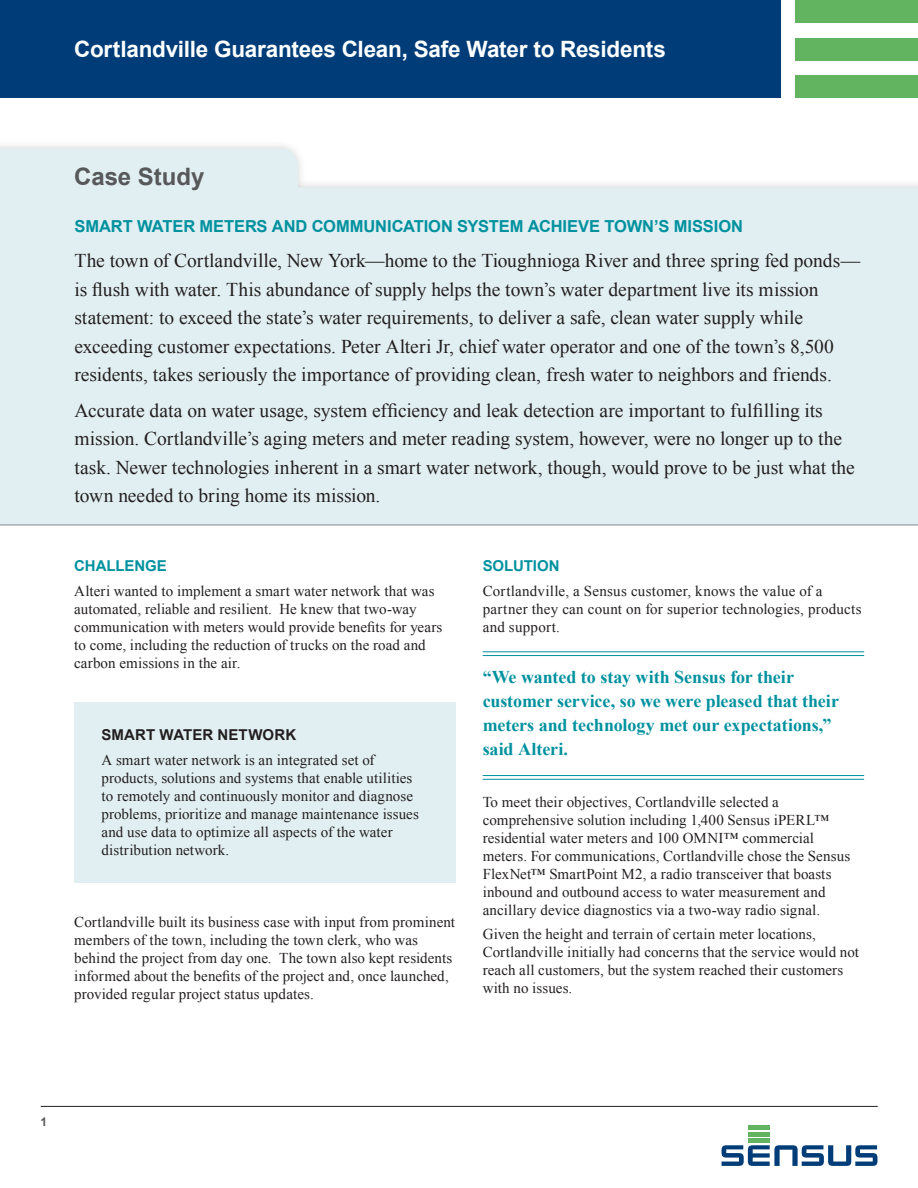
<style>
.page{position:relative;width:918px;height:1188px;background:#fff}
.page>*{position:absolute;margin:0;border:0;box-sizing:border-box;transform-origin:0 0}
.Sensus_Sub_Header{font:700 24px "Arial";color:#57585a}
.Sensus_Header{font:700 22.5px "Arial";letter-spacing:-.01em;color:#fff}
.Sensus_Main_Body{font:19.5px/28.5px "Times New Roman";letter-spacing:-.005em;color:#231f20}
.quote{font:700 18px/24px "Times New Roman";letter-spacing:-.005em;color:#00919f}
.Sensus_Main_Body_Hea{font:700 16.5px "Arial";letter-spacing:-.005em;color:#00919f}
.Sensus_Sub_Body{font:15px/18px "Times New Roman";letter-spacing:.005em;color:#231f20}
.Sensus_Sub_Body_Head{font:700 15px "Arial";letter-spacing:-.005em;color:#00919f}
.Sensus_Sub_Body_Head-2{font:700 15px "Arial";letter-spacing:.01em;color:#231f20}
.Sensus_Address{font:700 12px "Arial";color:#57585a}
</style>
<div class="page">
<div style="left:0;top:139px;width:918px;height:396px;background:#231f20;opacity:.2"></div>
<svg style="left:0;top:149px;width:918px;height:376px;background:#e2eff2"></svg>
<div style="left:0;top:0;width:781px;height:98px;background:#003d78"></div>
<div style="left:796px;top:0;width:122px;height:23px;background:#63b461"></div>
<div style="left:796px;top:38px;width:122px;height:23px;background:#63b461"></div>
<div style="left:796px;top:75px;width:122px;height:23px;background:#63b461"></div>
<div style="left:0;top:526px;width:917px;height:25px;background:#fff"></div>
<div style="left:748px;top:1125px;width:22px;height:5px;background:#63b461"></div>
<hr style="left:748px;top:1132px;width:22px;height:4px;background:#63b461">
<hr style="left:748px;top:1139px;width:22px;height:4px;background:#63b461">
<svg style="left:722px;top:1145px;width:155px;height:21px"></svg>
<hr style="left:41px;top:1106px;width:837px;height:1px;background:#231f20">
<hr style="left:0;top:525px;width:918px;height:1px;background:#939598">
<hr style="left:483px;top:651px;width:381px;height:1px;background:#00919f">
<hr style="left:483px;top:655px;width:381px;height:1px;background:#00919f">
<hr style="left:483px;top:775px;width:381px;height:1px;background:#00919f">
<hr style="left:483px;top:779px;width:381px;height:1px;background:#00919f">
<div style="left:74px;top:702px;width:382px;height:180px;background:#e1eff2"></div>
<p class="Sensus_Header" style="left:74px;top:35px;width:593px">Cortlandville Guarantees Clean, Safe Water to Residents</p>
<p class="Sensus_Sub_Header" style="left:74px;top:160px;width:132px">Case Study</p>
<p class="Sensus_Main_Body_Hea" style="left:74px;top:215px;width:670px">SMART WATER METERS AND COMMUNICATION SYSTEM ACHIEVE TOWN’S MISSION</p>
<p class="Sensus_Main_Body" style="left:74px;top:246px;width:787px">The town of Cortlandville, New York—home to the Tioughnioga River and three spring fed ponds— is flush with water. This abundance of supply helps the town’s water department live its mission statement: to exceed the state’s water requirements, to deliver a safe, clean water supply while exceeding customer expectations. Peter Alteri Jr, chief water operator and one of the town’s 8,500 residents, takes seriously the importance of providing clean, fresh water to neighbors and friends.</p>
<p class="Sensus_Main_Body" style="left:74px;top:396px;width:782px">Accurate data on water usage, system efficiency and leak detection are important to fulfilling its mission. Cortlandville’s aging meters and meter reading system, however, were no longer up to the task. Newer technologies inherent in a smart water network, though, would prove to be just what the town needed to bring home its mission.</p>
<p class="Sensus_Sub_Body_Head" style="left:74px;top:556px;width:94px">CHALLENGE</p>
<p class="Sensus_Sub_Body" style="left:74px;top:582px;width:370px">Alteri wanted to implement a smart water network that was automated, reliable and resilient. He knew that two-way communication with meters would provide benefits for years to come, including the reduction of trucks on the road and carbon emissions in the air.</p>
<p class="Sensus_Sub_Body_Head-2" style="left:101px;top:725px;width:196px">SMART WATER NETWORK</p>
<p class="Sensus_Sub_Body" style="left:101px;top:750px;width:319px">A smart water network is an integrated set of products, solutions and systems that enable utilities to remotely and continuously monitor and diagnose problems, prioritize and manage maintenance issues and use data to optimize all aspects of the water distribution network.</p>
<p class="Sensus_Sub_Body" style="left:74px;top:912px;width:382px">Cortlandville built its business case with input from prominent members of the town, including the town clerk, who was behind the project from day one. The town also kept residents informed about the benefits of the project and, once launched, provided regular project status updates.</p>
<p class="Sensus_Sub_Body_Head" style="left:483px;top:556px;width:78px">SOLUTION</p>
<p class="Sensus_Sub_Body" style="left:483px;top:582px;width:380px">Cortlandville, a Sensus customer, knows the value of a partner they can count on for superior technologies, products and support.</p>
<p class="quote" style="left:483px;top:664px;width:358px">“We wanted to stay with Sensus for their customer service, so we were pleased that their meters and technology met our expectations,” said Alteri.</p>
<p class="Sensus_Sub_Body" style="left:483px;top:792px;width:369px">To meet their objectives, Cortlandville selected a comprehensive solution including 1,400 Sensus iPERL™ residential water meters and 100 OMNI™ commercial meters. For communications, Cortlandville chose the Sensus FlexNet™ SmartPoint M2, a radio transceiver that boasts inbound and outbound access to water measurement and ancillary device diagnostics via a two-way radio signal.</p>
<p class="Sensus_Sub_Body" style="left:483px;top:925px;width:378px">Given the height and terrain of certain meter locations, Cortlandville initially had concerns that the service would not reach all customers, but the system reached their customers with no issues.</p>
<p class="Sensus_Address" style="left:40px;top:1114px;width:8px">1</p>
</div>
